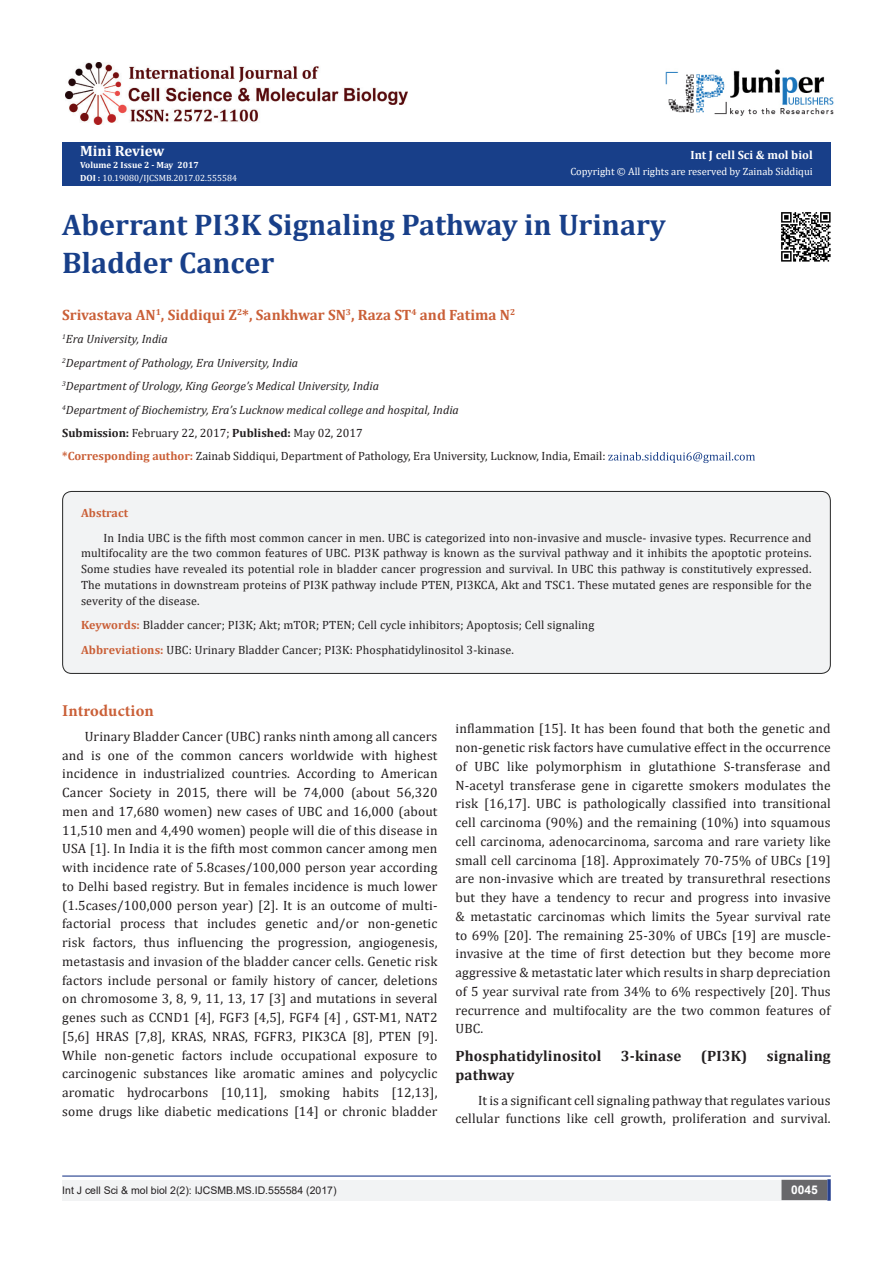
<style>
.page{position:relative;width:893px;height:1263px;background:#fff}
.page>*{position:absolute;margin:0;border:0;box-sizing:border-box;transform-origin:0 0}
.t1{font:700 30px "Cambria";color:#183f89}
.List_Paragraph{font:700 16.5px "Minion Pro";letter-spacing:.005em;color:#ca5f37}
.t2{font:700 15px "Cambria";color:#ca5f37}
.t3{font:700 15px "Cambria";letter-spacing:.01em;color:#231f20}
.t4{font:700 15px "Cambria";color:#fff}
.t5{font:13.5px/18.8px "Cambria";letter-spacing:.01em;color:#231f20;text-align:justify}
.t6{font:12px/15.8px "Cambria";letter-spacing:.01em;color:#231f20;text-align:justify}
.t7{font:italic 12px "Cambria";color:#231f20}
.t8{font:700 12px "Cambria";color:#fff}
.t9{font:700 12px "Cambria";letter-spacing:.01em;color:#ca5f37}
.t10{font:700 12px "Arial";color:#fff}
.t11{font:10.5px "Arial";color:#231f20}
.t12{font:10.5px "Cambria";color:#fff}
.t13{font:9px "Cambria";color:#fff}
.t14{font:700 9px "Cambria";color:#fff}
.s1{font-weight:700}
.s2{font-weight:700;color:#ca5f37}
</style>
<div class="page">
<div style="left:62px;top:142px;width:769px;height:44px;background:#183f89"></div>
<svg style="left:608px;top:452px;width:147px;height:11px"></svg>
<hr style="left:62px;top:1175px;width:769px;height:1px;background:#253f8e">
<div style="left:62px;top:1180px;width:494px;height:21px;background:#f2f3f4"></div>
<div style="left:507px;top:1180px;width:321px;height:21px;background:#f2f3f4"></div>
<div style="left:782px;top:1180px;width:45px;height:19px;background:#68676a"></div>
<div style="left:781px;top:1180px;width:46px;height:20px;border:2px solid #68676a"></div>
<svg style="left:827px;top:1179px;width:4px;height:22px"></svg>
<div style="left:63px;top:491px;width:767px;height:182px;background:#f2f3f4;border-radius:9px"></div>
<div style="left:62px;top:491px;width:769px;height:183px;border:1px solid #262626;border-radius:9px"></div>
<img style="left:781px;top:212px;width:50px;height:50px">
<img style="left:665px;top:69px;width:169px;height:47px">
<img style="left:66px;top:62px;width:341px;height:62px">
<p class="t4" style="left:80px;top:140px;width:86px">Mini Review</p>
<p class="t14" style="left:80px;top:159px;width:120px">Volume 2 Issue 2 - May 2017</p>
<p class="t13" style="left:80px;top:172px;width:158px"><span class="s1">DOI :</span> 10.19080/IJCSMB.2017.02.555584</p>
<p class="t8" style="left:690px;top:147px;width:124px">Int J cell Sci &amp; mol biol</p>
<p class="t12" style="left:570px;top:165px;width:244px">Copyright © All rights are reserved by Zainab Siddiqui</p>
<p class="t1" style="left:62px;top:204px;width:605px">Aberrant PI3K Signaling Pathway in Urinary</p>
<p class="t1" style="left:62px;top:241px;width:214px">Bladder Cancer</p>
<p class="t2" style="left:62px;top:304px;width:454px">Srivastava AN<sup>1</sup>, Siddiqui Z<sup>2</sup>*, Sankhwar SN<sup>3</sup>, Raza ST<sup>4</sup> and Fatima N<sup>2</sup></p>
<p class="t7" style="left:62px;top:331px;width:107px"><sup>1</sup>Era University, India</p>
<p class="t7" style="left:62px;top:354px;width:237px"><sup>2</sup>Department of Pathology, Era University, India</p>
<p class="t7" style="left:62px;top:378px;width:318px"><sup>3</sup>Department of Urology, King George’s Medical University, India</p>
<p class="t7" style="left:62px;top:401px;width:398px"><sup>4</sup>Department of Biochemistry, Era’s Lucknow medical college and hospital, India</p>
<p class="t6" style="left:62px;top:425px;width:302px"><span class="s1">Submission:</span> February 22, 2017; <span class="s1">Published:</span> May 02, 2017</p>
<p class="t6" style="left:62px;top:448px;width:545px"><span class="s2">*Corresponding author:</span> Zainab Siddiqui, Department of Pathology, Era University, Lucknow, India, Email:</p>
<p class="t9" style="left:81px;top:504px;width:49px">Abstract</p>
<p class="t6" style="left:81px;top:530px;width:732px;text-indent:22px">In India UBC is the fifth most common cancer in men. UBC is categorized into non-invasive and muscle- invasive types. Recurrence and multifocality are the two common features of UBC. PI3K pathway is known as the survival pathway and it inhibits the apoptotic proteins.<br>Some studies have revealed its potential role in bladder cancer progression and survival. In UBC this pathway is constitutively expressed.<br>The mutations in downstream proteins of PI3K pathway include PTEN, PI3KCA, Akt and TSC1. These mutated genes are responsible for the severity of the disease.</p>
<p class="t6" style="left:81px;top:617px;width:515px"><span class="s2">Keywords:</span> Bladder cancer; PI3K; Akt; mTOR; PTEN; Cell cycle inhibitors; Apoptosis; Cell signaling</p>
<p class="t6" style="left:81px;top:642px;width:434px"><span class="s2">Abbreviations:</span> UBC: Urinary Bladder Cancer; PI3K: Phosphatidylinositol 3-kinase.</p>
<p class="List_Paragraph" style="left:62px;top:699px;width:93px">Introduction</p>
<p class="t5" style="left:62px;top:727px;width:377px;text-indent:22px">Urinary Bladder Cancer (UBC) ranks ninth among all cancers and is one of the common cancers worldwide with highest incidence in industrialized countries. According to American Cancer Society in 2015, there will be 74,000 (about 56,320 men and 17,680 women) new cases of UBC and 16,000 (about 11,510 men and 4,490 women) people will die of this disease in USA [1]. In India it is the fifth most common cancer among men with incidence rate of 5.8cases/100,000 person year according to Delhi based registry. But in females incidence is much lower (1.5cases/100,000 person year) [2]. It is an outcome of multi&shy;factorial process that includes genetic and/or non-genetic risk factors, thus influencing the progression, angiogenesis, metastasis and invasion of the bladder cancer cells. Genetic risk factors include personal or family history of cancer, deletions on chromosome 3, 8, 9, 11, 13, 17 [3] and mutations in several genes such as CCND1 [4], FGF3 [4,5], FGF4 [4] , GST-M1, NAT2 [5,6] HRAS [7,8], KRAS, NRAS, FGFR3, PIK3CA [8], PTEN [9].<br>While non-genetic factors include occupational exposure to carcinogenic substances like aromatic amines and polycyclic aromatic hydrocarbons [10,11], smoking habits [12,13], some drugs like diabetic medications [14] or chronic bladder</p>
<p class="t5" style="left:455px;top:719px;width:377px">inflammation [15]. It has been found that both the genetic and non-genetic risk factors have cumulative effect in the occurrence of UBC like polymorphism in glutathione S-transferase and N-acetyl transferase gene in cigarette smokers modulates the risk [16,17]. UBC is pathologically classified into transitional cell carcinoma (90%) and the remaining (10%) into squamous cell carcinoma, adenocarcinoma, sarcoma and rare variety like small cell carcinoma [18]. Approximately 70-75% of UBCs [19] are non-invasive which are treated by transurethral resections but they have a tendency to recur and progress into invasive &amp; metastatic carcinomas which limits the 5year survival rate to 69% [20]. The remaining 25-30% of UBCs [19] are muscle&shy;invasive at the time of first detection but they become more aggressive &amp; metastatic later which results in sharp depreciation of 5 year survival rate from 34% to 6% respectively [20]. Thus recurrence and multifocality are the two common features of UBC.</p>
<p class="t3" style="left:455px;top:1045px;width:147px">Phosphatidylinositol</p>
<p class="t3" style="left:621px;top:1045px;width:62px">3-kinase</p>
<p class="t3" style="left:701px;top:1045px;width:48px">(PI3K)</p>
<p class="t3" style="left:767px;top:1045px;width:65px">signaling</p>
<p class="t3" style="left:455px;top:1064px;width:61px">pathway</p>
<p class="t5" style="left:455px;top:1090px;width:377px;text-align:right">It is a significant cell signaling pathway that regulates various cellular functions like cell growth, proliferation and survival.</p>
<p class="t11" style="left:62px;top:1183px;width:276px">Int J cell Sci &amp; mol biol 2(2): IJCSMB.MS.ID.555584 (2017)</p>
<p class="t10" style="left:791px;top:1182px;width:28px">0045</p>
</div>
